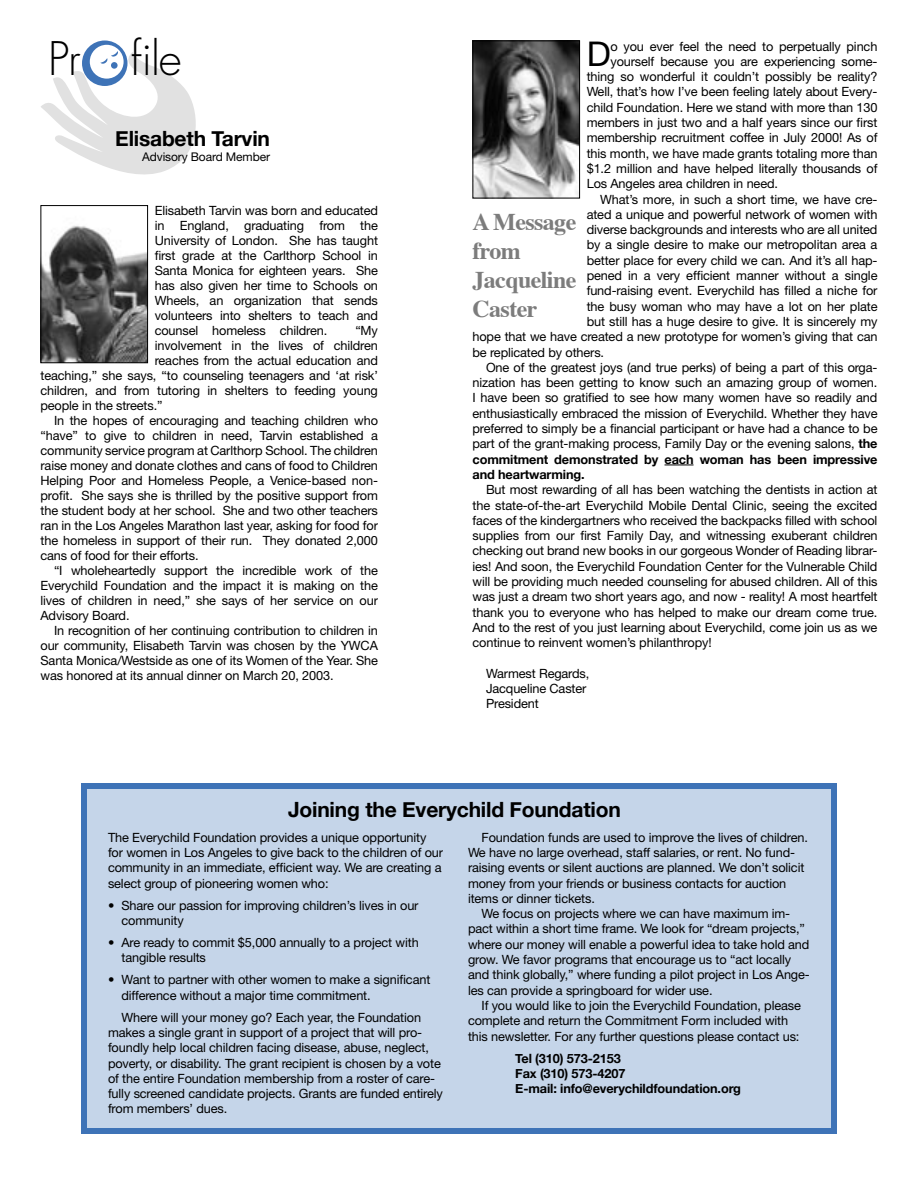
<style>
.page{position:relative;width:918px;height:1188px;background:#fff}
.page>*{position:absolute;margin:0;border:0;box-sizing:border-box;transform-origin:0 0}
.t1{font:300 45px "Futura";color:#000}
.t2{font:34.2px "Helvetica Neue";color:#000}
.t3{font:700 24px/28.8px "Times";letter-spacing:-.025em;color:#7c7c7c}
.t4{font:700 21px "Helvetica Neue";letter-spacing:-.01em;color:#000}
.t5{font:12.75px/15.3px "Helvetica Neue";letter-spacing:-.01em;color:#000}
.t6{font:700 12.75px/15.3px "Helvetica Neue";letter-spacing:-.01em;color:#000}
.t7{font:12px "Helvetica Neue";letter-spacing:-.01em;color:#000}
.s1{font-weight:700}
</style>
<div class="page">
<img style="left:42px;top:225px;width:104px;height:136px">
<div style="left:40px;top:205px;width:108px;height:158px;border:1px solid #000"></div>
<div style="left:82px;top:41px;width:45px;height:45px;background:#3e73b7;border-radius:50%"></div>
<div style="left:90px;top:45px;width:34px;height:34px;background:#fff;border-radius:50%"></div>
<svg style="left:41px;top:51px;width:155px;height:124px"></svg>
<svg style="left:665px;top:465px;width:29px;height:1px"></svg>
<img style="left:474px;top:42px;width:104px;height:154px">
<div style="left:472px;top:40px;width:108px;height:158px;border:1px solid #000"></div>
<div style="left:84px;top:786px;width:750px;height:345px;background:#c5d5e9"></div>
<div style="left:81px;top:783px;width:756px;height:351px;border:6px solid #3e73b7"></div>
<h1 class="t1" style="left:48px;top:32px;width:135px">Pr file</h1>
<h3 class="t4" style="left:115px;top:126px;width:156px">Elisabeth Tarvin</h3>
<p class="t7" style="left:142px;top:149px;width:129px">Advisory Board Member</p>
<p class="t5" style="left:155px;top:203px;width:225px;text-align:justify">Elisabeth Tarvin was born and educated in England, graduating from the University of London. She has taught first grade at the Carlthorp School in Santa Monica for eighteen years. She has also given her time to Schools on Wheels, an organization that sends volunteers into shelters to teach and counsel homeless children.</p>
<p class="t5" style="left:355px;top:323px;width:24px">“My</p>
<p class="t5" style="left:155px;top:338px;width:225px">involvement in the lives of children</p>
<p class="t5" style="left:155px;top:353px;width:225px">reaches from the actual education and</p>
<p class="t5" style="left:40px;top:368px;width:339px">teaching,” she says, “to counseling teenagers and ‘at risk’</p>
<p class="t5" style="left:40px;top:383px;width:339px">children, and from tutoring in shelters to feeding young</p>
<p class="t5" style="left:40px;top:398px;width:124px">people in the streets.”</p>
<p class="t5" style="left:54px;top:413px;width:325px">In the hopes of encouraging and teaching children who</p>
<p class="t5" style="left:40px;top:428px;width:339px">“have” to give to children in need, Tarvin established a</p>
<p class="t5" style="left:40px;top:443px;width:339px">community service program at Carlthorp School. The children</p>
<p class="t5" style="left:40px;top:458px;width:339px">raise money and donate clothes and cans of food to Children</p>
<p class="t5" style="left:40px;top:473px;width:339px">Helping Poor and Homeless People, a Venice-based non-</p>
<p class="t5" style="left:40px;top:488px;width:339px">profit. She says she is thrilled by the positive support from</p>
<p class="t5" style="left:40px;top:503px;width:339px">the student body at her school. She and two other teachers</p>
<p class="t5" style="left:40px;top:518px;width:339px">ran in the Los Angeles Marathon last year, asking for food for</p>
<p class="t5" style="left:40px;top:533px;width:339px">the homeless in support of their run. They donated 2,000</p>
<p class="t5" style="left:40px;top:548px;width:160px">cans of food for their efforts.</p>
<p class="t5" style="left:54px;top:563px;width:326px">“I wholeheartedly support the incredible work of the</p>
<p class="t5" style="left:40px;top:578px;width:339px">Everychild Foundation and the impact it is making on the</p>
<p class="t5" style="left:40px;top:593px;width:339px">lives of children in need,” she says of her service on our</p>
<p class="t5" style="left:40px;top:608px;width:91px">Advisory Board.</p>
<p class="t5" style="left:54px;top:623px;width:325px">In recognition of her continuing contribution to children in</p>
<p class="t5" style="left:40px;top:638px;width:339px">our community, Elisabeth Tarvin was chosen by the YWCA</p>
<p class="t5" style="left:40px;top:653px;width:339px">Santa Monica/Westside as one of its Women of the Year. She</p>
<p class="t5" style="left:40px;top:668px;width:295px">was honored at its annual dinner on March 20, 2003.</p>
<h2 class="t2" style="left:587px;top:33px;width:26px">D</h2>
<p class="t5" style="left:610px;top:38px;width:269px">o you ever feel the need to perpetually pinch</p>
<p class="t5" style="left:610px;top:53px;width:269px">yourself because you are experiencing some-</p>
<p class="t5" style="left:587px;top:69px;width:292px">thing so wonderful it couldn’t possibly be reality?</p>
<p class="t5" style="left:587px;top:84px;width:292px">Well, that’s how I’ve been feeling lately about Every-</p>
<p class="t5" style="left:587px;top:99px;width:292px">child Foundation. Here we stand with more than 130</p>
<p class="t5" style="left:587px;top:115px;width:292px">members in just two and a half years since our first</p>
<p class="t5" style="left:587px;top:130px;width:292px">membership recruitment coffee in July 2000! As of</p>
<p class="t5" style="left:587px;top:145px;width:292px">this month, we have made grants totaling more than</p>
<p class="t5" style="left:587px;top:161px;width:292px">$1.2 million and have helped literally thousands of</p>
<p class="t5" style="left:587px;top:176px;width:193px">Los Angeles area children in need.</p>
<p class="t5" style="left:600px;top:191px;width:279px">What’s more, in such a short time, we have cre-</p>
<p class="t5" style="left:587px;top:206px;width:292px">ated a unique and powerful network of women with</p>
<p class="t5" style="left:587px;top:222px;width:292px">diverse backgrounds and interests who are all united</p>
<p class="t5" style="left:587px;top:237px;width:292px">by a single desire to make our metropolitan area a</p>
<p class="t5" style="left:587px;top:252px;width:292px">better place for every child we can. And it’s all hap-</p>
<p class="t5" style="left:587px;top:268px;width:292px">pened in a very efficient manner without a single</p>
<p class="t5" style="left:587px;top:283px;width:292px">fund-raising event. Everychild has filled a niche for</p>
<p class="t5" style="left:587px;top:298px;width:292px">the busy woman who may have a lot on her plate</p>
<p class="t5" style="left:587px;top:314px;width:292px">but still has a huge desire to give. It is sincerely my</p>
<p class="t5" style="left:472px;top:329px;width:407px">hope that we have created a new prototype for women’s giving that can</p>
<p class="t5" style="left:472px;top:344px;width:133px">be replicated by others.</p>
<p class="t5" style="left:486px;top:359px;width:393px">One of the greatest joys (and true perks) of being a part of this orga-</p>
<p class="t5" style="left:472px;top:375px;width:406px">nization has been getting to know such an amazing group of women.</p>
<p class="t5" style="left:472px;top:390px;width:407px">I have been so gratified to see how many women have so readily and</p>
<p class="t5" style="left:472px;top:405px;width:407px">enthusiastically embraced the mission of Everychild. Whether they have</p>
<p class="t5" style="left:472px;top:421px;width:407px">preferred to simply be a financial participant or have had a chance to be</p>
<p class="t5" style="left:472px;top:436px;width:407px">part of the grant-making process, Family Day or the evening salons, <span class="s1">the</span></p>
<p class="t6" style="left:472px;top:451px;width:407px">commitment demonstrated by each woman has been impressive</p>
<p class="t6" style="left:472px;top:466px;width:114px">and heartwarming.</p>
<p class="t5" style="left:472px;top:482px;width:407px;text-align:justify;text-indent:14px">But most rewarding of all has been watching the dentists in action at the state-of-the-art Everychild Mobile Dental Clinic, seeing the excited faces of the kindergartners who received the backpacks filled with school supplies from our first Family Day, and witnessing exuberant children checking out brand new books in our gorgeous Wonder of Reading librar&shy;ies! And soon, the Everychild Foundation Center for the Vulnerable Child will be providing much needed counseling for abused children. All of this was just a dream two short years ago, and now - reality! A most heartfelt thank you to everyone who has helped to make our dream come true.<br>And to the rest of you just learning about Everychild, come join us as we continue to reinvent women’s philanthropy!</p>
<p class="t5" style="left:486px;top:665px;width:105px">Warmest Regards,<br>Jacqueline Caster<br>President</p>
<h3 class="t3" style="left:472px;top:209px;width:105px">A Message from<br>Jacqueline<br>Caster</h3>
<h3 class="t4" style="left:288px;top:796px;width:334px">Joining the Everychild Foundation</h3>
<p class="t5" style="left:108px;top:829px;width:337px">The Everychild Foundation provides a unique opportunity for women in Los Angeles to give back to the children of our community in an immediate, efficient way. We are creating a select group of pioneering women who:</p>
<p class="t5" style="left:122px;top:897px;width:299px;text-indent:-14px">• Share our passion for improving children’s lives in our community</p>
<p class="t5" style="left:122px;top:935px;width:299px;text-indent:-14px">• Are ready to commit $5,000 annually to a project with tangible results</p>
<p class="t5" style="left:122px;top:972px;width:310px;text-indent:-14px">• Want to partner with other women to make a significant difference without a major time commitment.</p>
<p class="t5" style="left:108px;top:1009px;width:337px;text-indent:14px">Where will your money go? Each year, the Foundation makes a single grant in support of a project that will pro&shy;foundly help local children facing disease, abuse, neglect, poverty, or disability. The grant recipient is chosen by a vote of the entire Foundation membership from a roster of care&shy;fully screened candidate projects. Grants are funded entirely from members’ dues.</p>
<p class="t5" style="left:468px;top:829px;width:342px;text-indent:14px">Foundation funds are used to improve the lives of children.<br>We have no large overhead, staff salaries, or rent. No fund&shy;raising events or silent auctions are planned. We don’t solicit money from your friends or business contacts for auction items or dinner tickets.</p>
<p class="t5" style="left:468px;top:906px;width:343px;text-indent:14px">We focus on projects where we can have maximum im&shy;pact within a short time frame. We look for “dream projects,” where our money will enable a powerful idea to take hold and grow. We favor programs that encourage us to “act locally and think globally,” where funding a pilot project in Los Ange&shy;les can provide a springboard for wider use.</p>
<p class="t5" style="left:468px;top:998px;width:334px;text-indent:14px">If you would like to join the Everychild Foundation, please complete and return the Commitment Form included with this newsletter. For any further questions please contact us:</p>
<p class="t6" style="left:515px;top:1050px;width:227px">Tel (310) 573-2153<br>Fax (310) 573-4207<br>E-mail: info@everychildfoundation.org</p>
</div>
